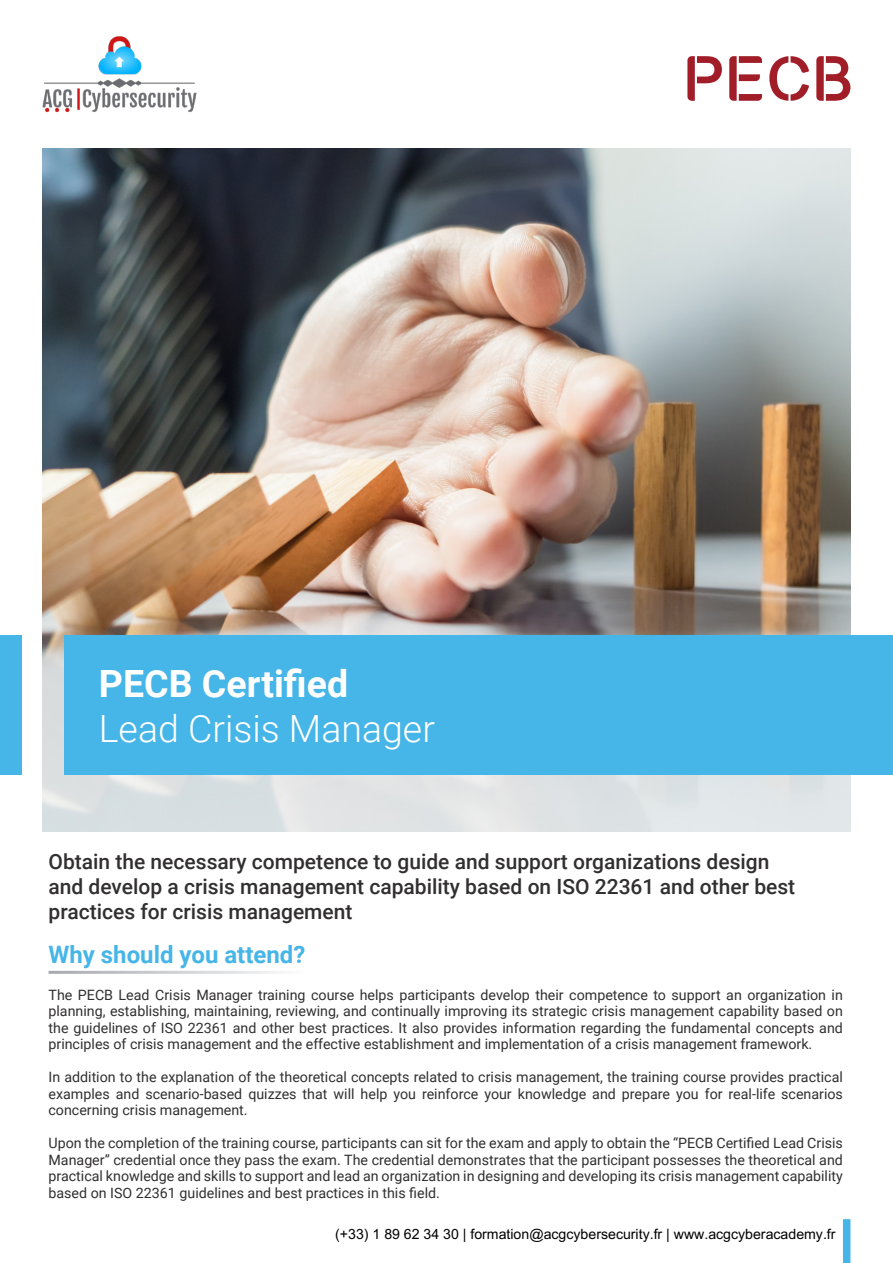
<style>
.page{position:relative;width:893px;height:1263px;background:#fff}
.page>*{position:absolute;margin:0;border:0;box-sizing:border-box;transform-origin:0 0}
.t1{font:300 37.5px "Roboto";color:#fff}
.t2{font:700 37.5px "Roboto";color:#fff}
.t3{font:700 24px "Roboto";color:#46b5e7}
.t4{font:500 21px/25.2px "Roboto";color:#312f30}
.Bullet_Points{font:14.25px/16.5px "Roboto";color:#312f30;text-align:justify}
.t5{font:14.1px "Arial";color:#000}
.t6{font:13.95px "Arial";color:#000}
</style>
<div class="page">
<img style="left:43px;top:149px;width:807px;height:683px">
<div style="left:843px;top:1219px;width:7px;height:44px;background:#46b5e7"></div>
<div style="left:65px;top:635px;width:828px;height:140px;background:#46b5e7"></div>
<div style="left:0;top:635px;width:21px;height:140px;background:#46b5e7"></div>
<svg style="left:687px;top:56px;width:35px;height:45px"></svg>
<svg style="left:729px;top:56px;width:33px;height:45px"></svg>
<svg style="left:769px;top:56px;width:40px;height:45px"></svg>
<svg style="left:816px;top:56px;width:34px;height:45px"></svg>
<img style="left:43px;top:36px;width:154px;height:76px">
<p class="t2" style="left:99px;top:657px;width:251px">PECB Certified</p>
<p class="t1" style="left:99px;top:702px;width:338px">Lead Crisis Manager</p>
<p class="t4" style="left:49px;top:848px;width:748px">Obtain the necessary competence to guide and support organizations design and develop a crisis management capability based on ISO 22361 and other best practices for crisis management</p>
<p class="t3" style="left:49px;top:938px;width:258px">Why should you attend?</p>
<p class="Bullet_Points" style="left:49px;top:986px;width:796px">The PECB Lead Crisis Manager training course helps participants develop their competence to support an organization in planning, establishing, maintaining, reviewing, and continually improving its strategic crisis management capability based on the guidelines of ISO 22361 and other best practices. It also provides information regarding the fundamental concepts and principles of crisis management and the effective establishment and implementation of a crisis management framework.</p>
<p class="Bullet_Points" style="left:49px;top:1068px;width:796px">In addition to the explanation of the theoretical concepts related to crisis management, the training course provides practical examples and scenario-based quizzes that will help you reinforce your knowledge and prepare you for real-life scenarios concerning crisis management.</p>
<p class="Bullet_Points" style="left:49px;top:1134px;width:796px">Upon the completion of the training course, participants can sit for the exam and apply to obtain the “PECB Certified Lead Crisis Manager” credential once they pass the exam. The credential demonstrates that the participant possesses the theoretical and practical knowledge and skills to support and lead an organization in designing and developing its crisis management capability based on ISO 22361 guidelines and best practices in this field.</p>
<p class="Bullet_Points" style="left:372px;top:1218px;width:454px">(+33) 1 89 62 34 30 | formation@acgcybersecurity.fr | acgcyberademy.fr</p>
<p class="t6" style="left:333px;top:1225px;width:504px">(+33) 1 89 62 34 30 | formation@acgcyberacademy.fr | www.acgcyberacademy.fr</p>
<p class="t5" style="left:335px;top:1226px;width:502px">(+33) 1 89 62 34 30 | formation@acgcybersecurity.fr | www.acgcyberacademy.fr</p>
</div>
